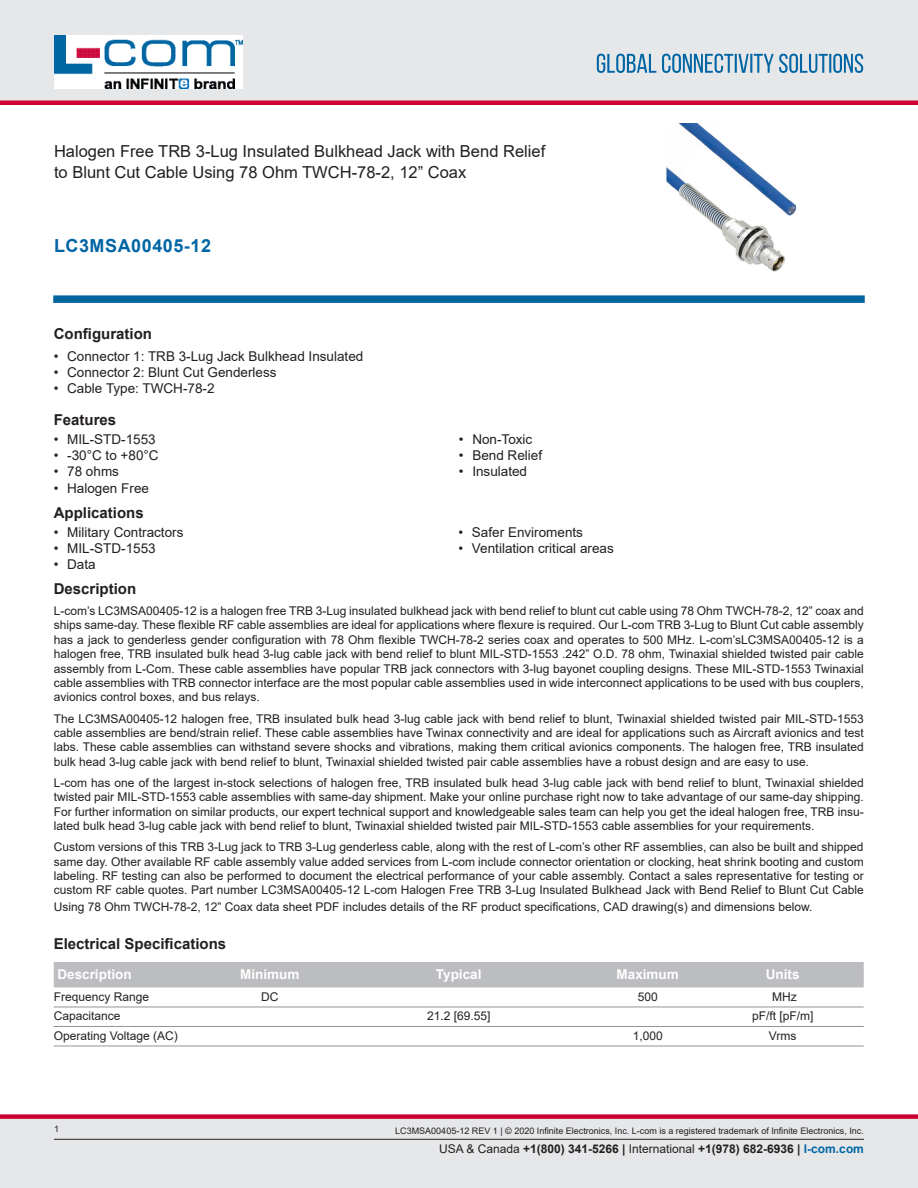
<style>
.page{position:relative;width:918px;height:1188px;background:#fff}
.page>*{position:absolute;margin:0;border:0;box-sizing:border-box;transform-origin:0 0}
.PN{font:700 18px "Arial";letter-spacing:.03em;color:#0065a4}
.Web_Description_Para{font:16.5px/21px "Arial";color:#231f20}
.Head1{font:700 15px "Arial";color:#231f20}
.t1{font:13.5px "Arial";color:#231f20}
.LCOM_Table_Header_Lo{font:700 13.5px "Arial";color:#fff}
.MarketingDescription{font:12px/14.4px "Arial";color:#231f20;text-align:justify}
.LCOM_Table_Body_Low{font:12px "Arial";color:#231f20}
.t2{font:700 12px "Arial";color:#231f20}
.t3{font:9px "Arial";color:#231f20}
.s1{font-weight:400}
.s2{color:#0065a4}
</style>
<div class="page">
<svg style="left:53px;top:295px;width:812px;height:8px;background:#0f6ea3"></svg>
<img style="left:666px;top:123px;width:131px;height:149px">
<div style="left:54px;top:962px;width:810px;height:25px;background:#bcbdc0"></div>
<hr style="left:54px;top:1007px;width:810px;height:1px;background:#939598">
<hr style="left:54px;top:1026px;width:810px;height:1px;background:#939598">
<hr style="left:54px;top:1046px;width:810px;height:1px;background:#939598">
<div style="left:0;top:1119px;width:918px;height:69px;background:#e6e7e9"></div>
<div style="left:0;top:1114px;width:918px;height:5px;background:#c03"></div>
<div style="left:0;top:0;width:918px;height:102px;background:#e6e7e9"></div>
<div style="left:0;top:100px;width:918px;height:5px;background:#c03"></div>
<hr style="left:54px;top:1139px;width:810px;height:1px;background:#231f20">
<svg style="left:597px;top:54px;width:266px;height:19px"></svg>
<h1 class="Web_Description_Para" style="left:54px;top:141px;width:493px">Halogen Free TRB 3-Lug Insulated Bulkhead Jack with Bend Relief to Blunt Cut Cable Using 78 Ohm TWCH-78-2, 12” Coax</h1>
<p class="PN" style="left:54px;top:233px;width:159px">LC3MSA00405-12</p>
<p class="Head1" style="left:54px;top:323px;width:100px">Configuration</p>
<p class="t1" style="left:54px;top:347px;width:311px">• Connector 1: TRB 3-Lug Jack Bulkhead Insulated</p>
<p class="t1" style="left:54px;top:363px;width:224px">• Connector 2: Blunt Cut Genderless</p>
<p class="t1" style="left:54px;top:379px;width:162px">• Cable Type: TWCH-78-2</p>
<p class="Head1" style="left:54px;top:410px;width:64px">Features</p>
<p class="t1" style="left:54px;top:430px;width:104px">• MIL-STD-1553</p>
<p class="t1" style="left:54px;top:446px;width:106px">• -30°C to +80°C</p>
<p class="t1" style="left:54px;top:462px;width:67px">• 78 ohms</p>
<p class="t1" style="left:54px;top:479px;width:97px">• Halogen Free</p>
<p class="Head1" style="left:54px;top:502px;width:92px">Applications</p>
<p class="t1" style="left:54px;top:523px;width:131px">• Military Contractors</p>
<p class="t1" style="left:54px;top:539px;width:104px">• MIL-STD-1553</p>
<p class="t1" style="left:54px;top:555px;width:44px">• Data</p>
<p class="t1" style="left:459px;top:430px;width:75px">• Non-Toxic</p>
<p class="t1" style="left:459px;top:446px;width:85px">• Bend Relief</p>
<p class="t1" style="left:459px;top:462px;width:70px">• Insulated</p>
<p class="t1" style="left:458px;top:523px;width:126px">• Safer Enviroments</p>
<p class="t1" style="left:458px;top:539px;width:157px">• Ventilation critical areas</p>
<p class="Head1" style="left:54px;top:578px;width:84px">Description</p>
<p class="MarketingDescription" style="left:54px;top:603px;width:812px">L-com’s LC3MSA00405-12 is a halogen free TRB 3-Lug insulated bulkhead jack with bend relief to blunt cut cable using 78 Ohm TWCH-78-2, 12” coax and ships same-day. These flexible RF cable assemblies are ideal for applications where flexure is required. Our L-com TRB 3-Lug to Blunt Cut cable assembly has a jack to genderless gender configuration with 78 Ohm flexible TWCH-78-2 series coax and operates to 500 MHz. L-com’sLC3MSA00405-12 is a halogen free, TRB insulated bulk head 3-lug cable jack with bend relief to blunt MIL-STD-1553 .242” O.D. 78 ohm, Twinaxial shielded twisted pair cable assembly from L-Com. These cable assemblies have popular TRB jack connectors with 3-lug bayonet coupling designs. These MIL-STD-1553 Twinaxial cable assemblies with TRB connector interface are the most popular cable assemblies used in wide interconnect applications to be used with bus couplers, avionics control boxes, and bus relays.</p>
<p class="MarketingDescription" style="left:54px;top:711px;width:811px">The LC3MSA00405-12 halogen free, TRB insulated bulk head 3-lug cable jack with bend relief to blunt, Twinaxial shielded twisted pair MIL-STD-1553 cable assemblies are bend/strain relief. These cable assemblies have Twinax connectivity and are ideal for applications such as Aircraft avionics and test labs. These cable assemblies can withstand severe shocks and vibrations, making them critical avionics components. The halogen free, TRB insulated bulk head 3-lug cable jack with bend relief to blunt, Twinaxial shielded twisted pair cable assemblies have a robust design and are easy to use.</p>
<p class="MarketingDescription" style="left:54px;top:775px;width:811px">L-com has one of the largest in-stock selections of halogen free, TRB insulated bulk head 3-lug cable jack with bend relief to blunt, Twinaxial shielded twisted pair MIL-STD-1553 cable assemblies with same-day shipment. Make your online purchase right now to take advantage of our same-day shipping.<br>For further information on similar products, our expert technical support and knowledgeable sales team can help you get the ideal halogen free, TRB insu&shy;lated bulk head 3-lug cable jack with bend relief to blunt, Twinaxial shielded twisted pair MIL-STD-1553 cable assemblies for your requirements.</p>
<p class="MarketingDescription" style="left:54px;top:840px;width:811px">Custom versions of this TRB 3-Lug jack to TRB 3-Lug genderless cable, along with the rest of L-com’s other RF assemblies, can also be built and shipped same day. Other available RF cable assembly value added services from L-com include connector orientation or clocking, heat shrink booting and custom labeling. RF testing can also be performed to document the electrical performance of your cable assembly. Contact a sales representative for testing or custom RF cable quotes. Part number LC3MSA00405-12 L-com Halogen Free TRB 3-Lug Insulated Bulkhead Jack with Bend Relief to Blunt Cut Cable</p>
<p class="MarketingDescription" style="left:54px;top:899px;width:760px">Using 78 Ohm TWCH-78-2, 12” Coax data sheet PDF includes details of the RF product specifications, CAD drawing(s) and dimensions below.</p>
<p class="Head1" style="left:54px;top:933px;width:174px">Electrical Specifications</p>
<p class="LCOM_Table_Header_Lo" style="left:57px;top:965px;width:76px">Description</p>
<p class="LCOM_Table_Header_Lo" style="left:240px;top:965px;width:61px">Minimum</p>
<p class="LCOM_Table_Header_Lo" style="left:436px;top:965px;width:47px">Typical</p>
<p class="LCOM_Table_Header_Lo" style="left:617px;top:965px;width:64px">Maximum</p>
<p class="LCOM_Table_Header_Lo" style="left:766px;top:965px;width:35px">Units</p>
<p class="LCOM_Table_Body_Low" style="left:54px;top:989px;width:97px">Frequency Range</p>
<p class="LCOM_Table_Body_Low" style="left:261px;top:989px;width:19px">DC</p>
<p class="LCOM_Table_Body_Low" style="left:638px;top:989px;width:22px">500</p>
<p class="LCOM_Table_Body_Low" style="left:772px;top:989px;width:26px">MHz</p>
<p class="LCOM_Table_Body_Low" style="left:54px;top:1008px;width:68px">Capacitance</p>
<p class="LCOM_Table_Body_Low" style="left:427px;top:1008px;width:65px">21.2 [69.55]</p>
<p class="LCOM_Table_Body_Low" style="left:752px;top:1008px;width:63px">pF/ft [pF/m]</p>
<p class="LCOM_Table_Body_Low" style="left:54px;top:1028px;width:126px">Operating Voltage (AC)</p>
<p class="LCOM_Table_Body_Low" style="left:633px;top:1028px;width:32px">1,000</p>
<p class="LCOM_Table_Body_Low" style="left:769px;top:1028px;width:29px">Vrms</p>
<p class="t3" style="left:54px;top:1123px;width:7px">1</p>
<p class="t3" style="left:395px;top:1125px;width:470px">LC3MSA00405-12 REV 1 | © 2020 Infinite Electronics, Inc. L-com is a registered trademark of Infinite Electronics, Inc.</p>
<p class="t2" style="left:439px;top:1140px;width:426px"><span class="s1">USA &amp; Canada</span> +1(800) 341-5266 | <span class="s1">International</span> +1(978) 682-6936 | <span class="s2">l-com.com</span></p>
</div>
